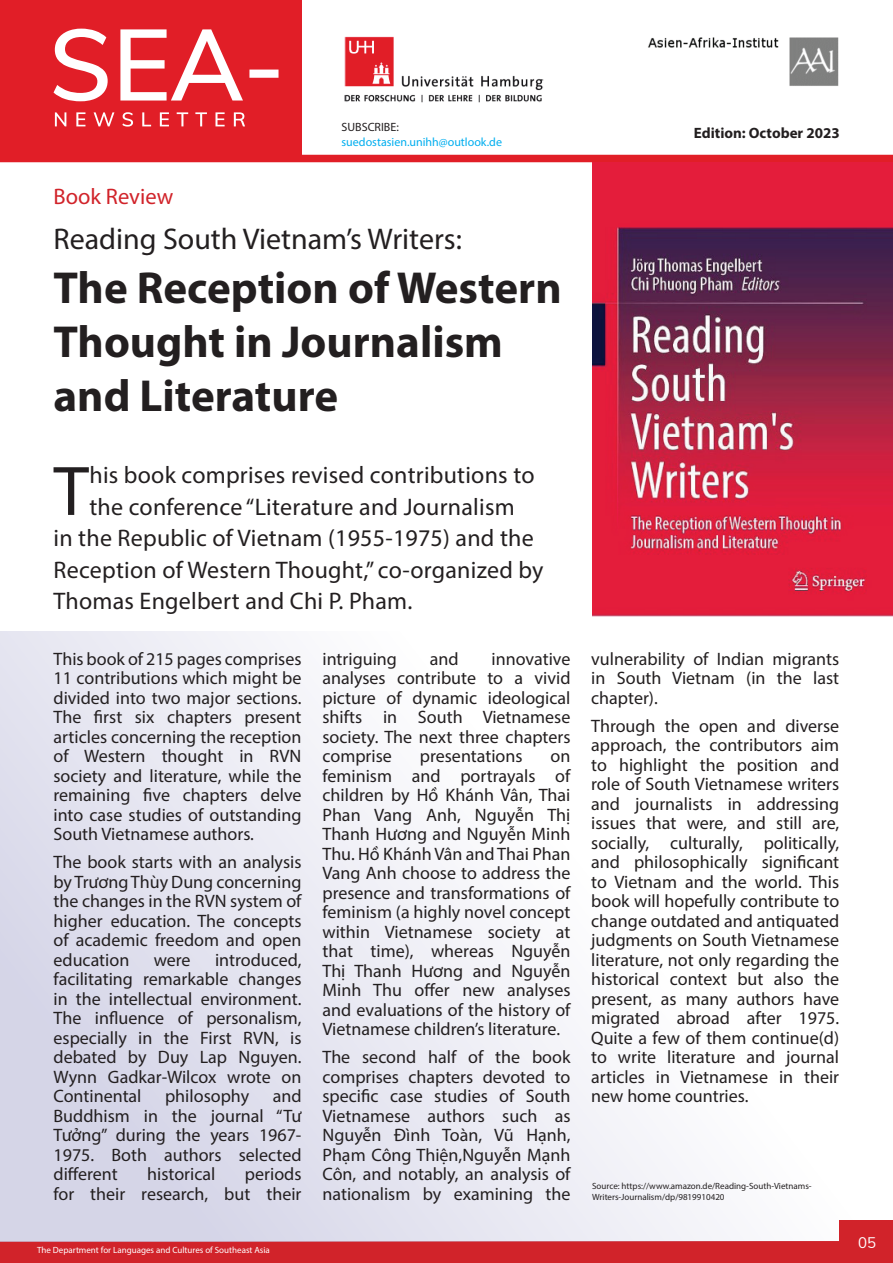
<style>
.page{position:relative;width:893px;height:1263px;background:#fff}
.page>*{position:absolute;margin:0;border:0;box-sizing:border-box;transform-origin:0 0}
.t1{font:70.8px "Myriad Pro";color:#231f20}
.t2{font:700 45px/54px "Myriad Pro";color:#231f20}
.t3{font:30px "Myriad Pro";color:#231f20}
.t4{font:24px "Myriad Pro";letter-spacing:.01em;color:#231f20}
.t5{font:22.5px "Myriad Pro";color:#d1232a}
.t6{font:18px/19.5px "Myriad Pro";color:#231f20;text-align:justify}
.t7{font:700 15px "Myriad Pro";color:#231f20}
.t8{font:15px "Muli";color:#fff}
.t9{font:12px "Myriad Pro";color:#00aeef}
.t10{font:12px "Myriad Pro";color:#231f20}
.t11{font:9px/10.8px "Myriad Pro";color:#231f20}
.t12{font:9px "Myriad Pro";color:#fff}
</style>
<div class="page">
<img style="left:344px;top:36px;width:200px;height:67px">
<img style="left:648px;top:37px;width:191px;height:49px">
<div style="left:0;top:1242px;width:893px;height:21px;background:#d1232a"></div>
<div style="left:0;top:155px;width:893px;height:7px;background:#e11e27"></div>
<div style="left:0;top:0;width:301px;height:160px;background:#e11e27"></div>
<svg style="left:55px;top:112px;width:190px;height:15px"></svg>
<svg style="left:54px;top:29px;width:225px;height:72px"></svg>
<div style="left:0;top:631px;width:893px;height:611px;background:linear-gradient(to right,#dadaea,#fff)"></div>
<div style="left:840px;top:1220px;width:53px;height:43px;background:#d1232a"></div>
<img style="left:592px;top:162px;width:301px;height:455px">
<p class="t5" style="left:54px;top:182px;width:121px">Book Review</p>
<p class="t10" style="left:342px;top:120px;width:59px">SUBSCRIBE:</p>
<p class="t9" style="left:342px;top:134px;width:162px">suedostasien.unihh@outlook.de</p>
<h3 class="t3" style="left:54px;top:220px;width:410px">Reading South Vietnam’s Writers:</h3>
<h2 class="t2" style="left:54px;top:259px;width:510px">The Reception of Western<br>Thought in Journalism and Literature</h2>
<p class="t7" style="left:694px;top:123px;width:147px">Edition: October 2023</p>
<h1 class="t1" style="left:54px;top:447px;width:37px">T</h1>
<h3 class="t4" style="left:89px;top:461px;width:447px">his book comprises revised contributions to</h3>
<h3 class="t4" style="left:89px;top:492px;width:427px">the conference “Literature and Journalism</h3>
<h3 class="t4" style="left:54px;top:523px;width:482px">in the Republic of Vietnam (1955-1975) and the</h3>
<h3 class="t4" style="left:54px;top:555px;width:491px">Reception of Western Thought,” co-organized by</h3>
<h3 class="t4" style="left:54px;top:586px;width:360px">Thomas Engelbert and Chi P. Pham.</h3>
<p class="t6" style="left:54px;top:649px;width:249px">This book of 215 pages comprises 11 contributions which might be divided into two major sections.<br>The first six chapters present articles concerning the reception of Western thought in RVN society and literature, while the remaining five chapters delve into case studies of outstanding South Vietnamese authors.</p>
<p class="t6" style="left:54px;top:852px;width:249px">The book starts with an analysis by Trương Thùy Dung concerning the changes in the RVN system of higher education. The concepts of academic freedom and open education</p>
<p class="t6" style="left:322px;top:649px;width:76px">intriguing</p>
<p class="t6" style="left:430px;top:649px;width:30px">and</p>
<p class="t6" style="left:322px;top:649px;width:249px;text-indent:169px">innovative analyses contribute to a vivid picture of dynamic ideological shifts in South Vietnamese society. The next three chapters comprise</p>
<p class="t6" style="left:420px;top:746px;width:104px">presentations</p>
<p class="t6" style="left:322px;top:746px;width:249px;text-indent:228px">on feminism and portrayals of children by Hồ Khánh Vân, Thai Phan Vang Anh, Nguyễn Thị Thanh Hương and Nguyễn Minh Thu. Hồ Khánh Vân and Thai Phan Vang Anh choose to address the presence and transformations of feminism (a highly novel concept within Vietnamese society at that time), whereas Nguyễn Thị Thanh Hương and Nguyễn Minh Thu offer new analyses and evaluations of the history of Vietnamese children’s literature.</p>
<p class="t6" style="left:322px;top:1047px;width:249px">The second half of the book comprises chapters devoted to specific case studies of South Vietnamese authors such as Nguyễn Đình Toàn, Vũ Hạnh, Phạm Công Thiện,Nguyễn Mạnh Côn, and notably, an analysis of nationalism by examining the</p>
<p class="t6" style="left:54px;top:950px;width:249px;text-indent:162px">introduced, facilitating remarkable changes in the intellectual environment.<br>The influence of personalism, especially in the First RVN, is debated by Duy Lap Nguyen.<br>Wynn Gadkar-Wilcox wrote on Continental</p>
<p class="t6" style="left:154px;top:950px;width:38px">were</p>
<p class="t6" style="left:54px;top:1086px;width:249px;text-indent:219px">and Buddhism in the journal “Tư Tưởng” during the years 1967- 1975. Both authors selected different</p>
<p class="t6" style="left:165px;top:1086px;width:86px">philosophy</p>
<p class="t6" style="left:54px;top:1164px;width:249px;text-align:right">periods<br>for their research, but their</p>
<p class="t6" style="left:147px;top:1164px;width:70px">historical</p>
<p class="t12" style="left:37px;top:1244px;width:234px">The Department for Languages and Cultures of Southeast Asia</p>
<p class="t6" style="left:591px;top:649px;width:249px">vulnerability of Indian migrants in South Vietnam (in the last chapter).</p>
<p class="t6" style="left:591px;top:716px;width:249px">Through the open and diverse approach, the contributors aim to highlight the position and role of South Vietnamese writers and journalists in addressing issues that were, and still are, socially, culturally, politically, and philosophically significant to Vietnam and the world. This book will hopefully contribute to change outdated and antiquated judgments on South Vietnamese literature, not only regarding the historical context but also the present, as many authors have migrated abroad after 1975.<br>Quite a few of them continue(d) to write literature and journal articles in Vietnamese in their new home countries.</p>
<p class="t11" style="left:592px;top:1181px;width:221px">Source: https://www.amazon.de/Reading-South-Vietnams-<br>Writers-Journalism/dp/9819910420</p>
<p class="t8" style="left:858px;top:1232px;width:19px">05</p>
</div>
